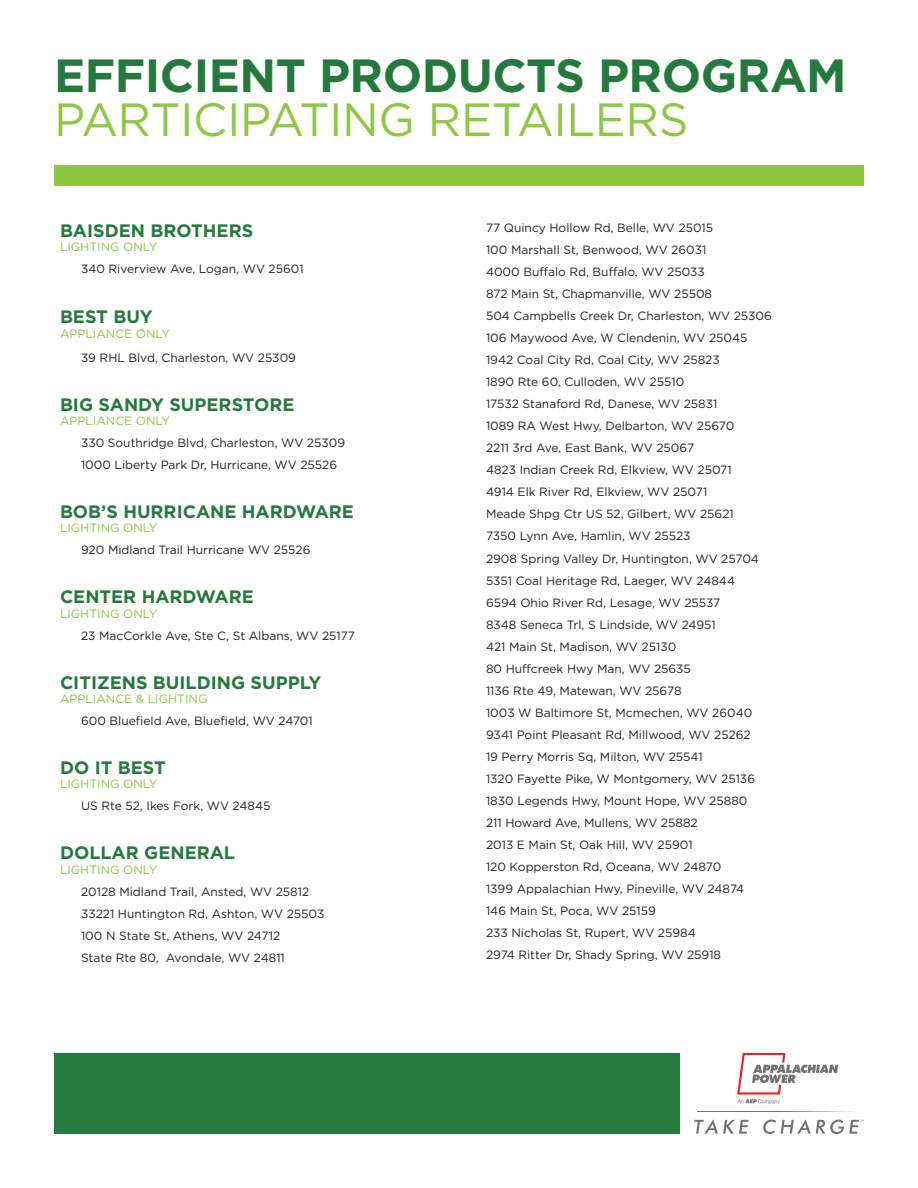
<style>
.page{position:relative;width:918px;height:1188px;background:#fff}
.page>*{position:absolute;margin:0;border:0;box-sizing:border-box;transform-origin:0 0}
.t1{font:700 46.5px "Gotham";letter-spacing:-.01em;color:#247a3d}
.t2{font:46.5px "Gotham";letter-spacing:-.01em;color:#8ec741}
.t3{font:700 18px "Gotham";color:#247a3d}
.t4{font:12px "Gotham";color:#231f20}
.t5{font:12px "Gotham";color:#8ec741}
</style>
<div class="page">
<svg style="left:694px;top:1119px;width:55px;height:15px"></svg>
<svg style="left:763px;top:1119px;width:101px;height:15px"></svg>
<svg style="left:737px;top:1053px;width:101px;height:51px"></svg>
<div style="left:54px;top:1053px;width:625px;height:81px;background:#247a3d"></div>
<div style="left:54px;top:165px;width:810px;height:21px;background:#8ec741"></div>
<h1 class="t1" style="left:54px;top:49px;width:794px">EFFICIENT PRODUCTS PROGRAM</h1>
<h1 class="t2" style="left:54px;top:94px;width:636px">PARTICIPATING RETAILERS</h1>
<p class="t3" style="left:60px;top:220px;width:195px">BAISDEN BROTHERS</p>
<p class="t5" style="left:60px;top:240px;width:99px">LIGHTING ONLY</p>
<p class="t4" style="left:81px;top:262px;width:224px">340 Riverview Ave, Logan, WV 25601</p>
<p class="t3" style="left:60px;top:307px;width:94px">BEST BUY</p>
<p class="t5" style="left:60px;top:327px;width:112px">APPLIANCE ONLY</p>
<p class="t4" style="left:81px;top:351px;width:217px">39 RHL Blvd, Charleston, WV 25309</p>
<p class="t3" style="left:60px;top:394px;width:236px">BIG SANDY SUPERSTORE</p>
<p class="t5" style="left:60px;top:414px;width:112px">APPLIANCE ONLY</p>
<p class="t4" style="left:81px;top:436px;width:266px">330 Southridge Blvd, Charleston, WV 25309</p>
<p class="t4" style="left:81px;top:458px;width:258px">1000 Liberty Park Dr, Hurricane, WV 25526</p>
<p class="t3" style="left:60px;top:501px;width:296px">BOB’S HURRICANE HARDWARE</p>
<p class="t5" style="left:60px;top:521px;width:99px">LIGHTING ONLY</p>
<p class="t4" style="left:81px;top:544px;width:231px">920 Midland Trail Hurricane WV 25526</p>
<p class="t3" style="left:60px;top:587px;width:195px">CENTER HARDWARE</p>
<p class="t5" style="left:60px;top:607px;width:99px">LIGHTING ONLY</p>
<p class="t4" style="left:81px;top:629px;width:276px">23 MacCorkle Ave, Ste C, St Albans, WV 25177</p>
<p class="t3" style="left:60px;top:672px;width:263px">CITIZENS BUILDING SUPPLY</p>
<p class="t5" style="left:60px;top:692px;width:149px">APPLIANCE &amp; LIGHTING</p>
<p class="t4" style="left:81px;top:714px;width:233px">600 Bluefield Ave, Bluefield, WV 24701</p>
<p class="t3" style="left:60px;top:757px;width:107px">DO IT BEST</p>
<p class="t5" style="left:60px;top:778px;width:99px">LIGHTING ONLY</p>
<p class="t4" style="left:81px;top:800px;width:191px">US Rte 52, Ikes Fork, WV 24845</p>
<p class="t3" style="left:60px;top:843px;width:177px">DOLLAR GENERAL</p>
<p class="t5" style="left:60px;top:863px;width:99px">LIGHTING ONLY</p>
<p class="t4" style="left:81px;top:885px;width:230px">20128 Midland Trail, Ansted, WV 25812</p>
<p class="t4" style="left:81px;top:907px;width:245px">33221 Huntington Rd, Ashton, WV 25503</p>
<p class="t4" style="left:81px;top:929px;width:201px">100 N State St, Athens, WV 24712</p>
<p class="t4" style="left:81px;top:951px;width:205px">State Rte 80, Avondale, WV 24811</p>
<p class="t4" style="left:486px;top:221px;width:229px">77 Quincy Hollow Rd, Belle, WV 25015</p>
<p class="t4" style="left:486px;top:243px;width:222px">100 Marshall St, Benwood, WV 26031</p>
<p class="t4" style="left:486px;top:265px;width:220px">4000 Buffalo Rd, Buffalo, WV 25033</p>
<p class="t4" style="left:486px;top:287px;width:228px">872 Main St, Chapmanville, WV 25508</p>
<p class="t4" style="left:486px;top:309px;width:287px">504 Campbells Creek Dr, Charleston, WV 25306</p>
<p class="t4" style="left:486px;top:331px;width:263px">106 Maywood Ave, W Clendenin, WV 25045</p>
<p class="t4" style="left:486px;top:353px;width:235px">1942 Coal City Rd, Coal City, WV 25823</p>
<p class="t4" style="left:486px;top:375px;width:200px">1890 Rte 60, Culloden, WV 25510</p>
<p class="t4" style="left:486px;top:397px;width:233px">17532 Stanaford Rd, Danese, WV 25831</p>
<p class="t4" style="left:486px;top:419px;width:250px">1089 RA West Hwy, Delbarton, WV 25670</p>
<p class="t4" style="left:486px;top:441px;width:210px">2211 3rd Ave, East Bank, WV 25067</p>
<p class="t4" style="left:486px;top:463px;width:247px">4823 Indian Creek Rd, Elkview, WV 25071</p>
<p class="t4" style="left:486px;top:486px;width:223px">4914 Elk River Rd, Elkview, WV 25071</p>
<p class="t4" style="left:486px;top:508px;width:249px">Meade Shpg Ctr US 52, Gilbert, WV 25621</p>
<p class="t4" style="left:486px;top:530px;width:206px">7350 Lynn Ave, Hamlin, WV 25523</p>
<p class="t4" style="left:486px;top:552px;width:275px">2908 Spring Valley Dr, Huntington, WV 25704</p>
<p class="t4" style="left:486px;top:574px;width:251px">5351 Coal Heritage Rd, Laeger, WV 24844</p>
<p class="t4" style="left:486px;top:596px;width:236px">6594 Ohio River Rd, Lesage, WV 25537</p>
<p class="t4" style="left:486px;top:618px;width:231px">8348 Seneca Trl, S Lindside, WV 24951</p>
<p class="t4" style="left:486px;top:640px;width:192px">421 Main St, Madison, WV 25130</p>
<p class="t4" style="left:486px;top:662px;width:206px">80 Huffcreek Hwy Man, WV 25635</p>
<p class="t4" style="left:486px;top:684px;width:197px">1136 Rte 49, Matewan, WV 25678</p>
<p class="t4" style="left:486px;top:706px;width:268px">1003 W Baltimore St, Mcmechen, WV 26040</p>
<p class="t4" style="left:486px;top:728px;width:266px">9341 Point Pleasant Rd, Millwood, WV 25262</p>
<p class="t4" style="left:486px;top:750px;width:218px">19 Perry Morris Sq, Milton, WV 25541</p>
<p class="t4" style="left:486px;top:772px;width:271px">1320 Fayette Pike, W Montgomery, WV 25136</p>
<p class="t4" style="left:486px;top:794px;width:263px">1830 Legends Hwy, Mount Hope, WV 25880</p>
<p class="t4" style="left:486px;top:816px;width:213px">211 Howard Ave, Mullens, WV 25882</p>
<p class="t4" style="left:486px;top:838px;width:208px">2013 E Main St, Oak Hill, WV 25901</p>
<p class="t4" style="left:486px;top:860px;width:237px">120 Kopperston Rd, Oceana, WV 24870</p>
<p class="t4" style="left:486px;top:882px;width:260px">1399 Appalachian Hwy, Pineville, WV 24874</p>
<p class="t4" style="left:486px;top:904px;width:171px">146 Main St, Poca, WV 25159</p>
<p class="t4" style="left:486px;top:926px;width:211px">233 Nicholas St, Rupert, WV 25984</p>
<p class="t4" style="left:486px;top:948px;width:237px">2974 Ritter Dr, Shady Spring, WV 25918</p>
</div>
